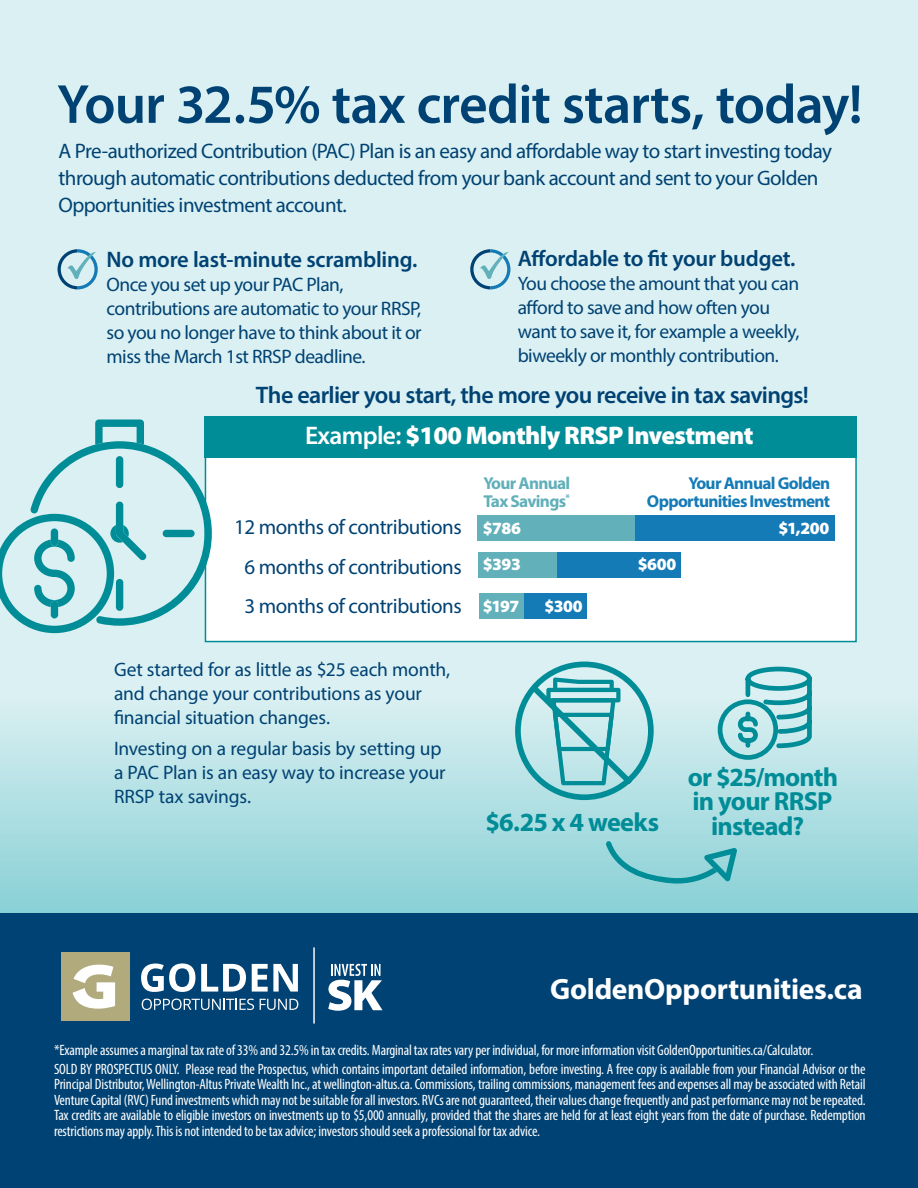
<style>
.page{position:relative;width:918px;height:1188px;background:#daf0f2}
.page>*{position:absolute;margin:0;border:0;box-sizing:border-box;transform-origin:0 0}
.t1{font:600 55.5px "Myriad Pro";letter-spacing:-.02em;color:#004273}
.t2{font:700 29.55px "Myriad Pro";letter-spacing:-.01em;color:#fff}
.t3{font:700 26.25px/24.8px "Myriad Pro";letter-spacing:-.03em;color:#008d97;text-align:center}
.t4{font:900 25.5px "Myriad Pro";letter-spacing:-.025em;color:#fff}
.t5{font:600 24px "Myriad Pro";letter-spacing:-.025em;color:#004273}
.t6{font:600 22.5px "Myriad Pro";letter-spacing:-.01em;color:#004273}
.t7{font:21px/39.6px "Myriad Pro";letter-spacing:-.025em;color:#004273;text-align:center}
.t8{font:19.5px/24px "Myriad Pro";letter-spacing:-.025em;color:#004273}
.t9{font:700 17.25px/18px "Myriad Pro";letter-spacing:-.04em;color:#157bb7;text-align:right}
.t10{font:900 17.25px/36.8px "Myriad Pro";letter-spacing:-.025em;color:#fff}
.t11{font:700 17.25px/18px "Myriad Pro";letter-spacing:-.04em;color:#61b0ba}
.t12{font:condensed 15px/15.5px "Myriad Pro";letter-spacing:-.01em;color:#fff}
.s1{font-weight:600}
</style>
<div class="page">
<svg style="left:0;top:633px;width:918px;height:280px"></svg>
<div style="left:0;top:913px;width:918px;height:275px;background:#004273"></div>
<svg style="left:328px;top:964px;width:55px;height:47px"></svg>
<div style="left:61px;top:952px;width:69px;height:69px;background:#b1aa7d"></div>
<svg style="left:73px;top:965px;width:42px;height:44px"></svg>
<svg style="left:142px;top:999px;width:112px;height:11px"></svg>
<svg style="left:260px;top:999px;width:38px;height:11px"></svg>
<svg style="left:141px;top:963px;width:54px;height:29px"></svg>
<svg style="left:201px;top:964px;width:45px;height:28px"></svg>
<svg style="left:252px;top:964px;width:46px;height:28px"></svg>
<hr style="left:313px;top:947px;width:2px;height:77px;background:#fff">
<svg style="left:58px;top:249px;width:40px;height:40px"></svg>
<svg style="left:470px;top:249px;width:40px;height:40px"></svg>
<div style="left:205px;top:417px;width:652px;height:225px;background:#fff;border:2px solid #008d97"></div>
<div style="left:205px;top:417px;width:652px;height:41px;background:#008d97"></div>
<svg style="left:0;top:420px;width:212px;height:213px"></svg>
<div style="left:51px;top:601px;width:7px;height:17px;background:#008d97;border-radius:4px"></div>
<div style="left:51px;top:528px;width:7px;height:18px;background:#008d97;border-radius:4px"></div>
<svg style="left:715px;top:664px;width:97px;height:98px"></svg>
<svg style="left:515px;top:662px;width:142px;height:138px"></svg>
<svg style="left:694px;top:809px;width:55px;height:1px"></svg>
<svg style="left:605px;top:839px;width:132px;height:46px;background:#7ec9cf"></svg>
<svg style="left:580px;top:809px;width:99px;height:2px"></svg>
<div style="left:477px;top:515px;width:158px;height:26px;background:#61b0ba"></div>
<div style="left:635px;top:515px;width:200px;height:26px;background:#157bb7"></div>
<div style="left:479px;top:552px;width:80px;height:26px;background:#61b0ba"></div>
<div style="left:557px;top:552px;width:123px;height:26px;background:#157bb7"></div>
<div style="left:479px;top:593px;width:46px;height:26px;background:#61b0ba"></div>
<div style="left:525px;top:593px;width:62px;height:26px;background:#157bb7"></div>
<h1 class="t1" style="left:57px;top:69px;width:807px">Your 32.5% tax credit starts, today!</h1>
<h3 class="t7" style="left:58px;top:137px;width:775px;line-height:27px;text-align:left">A Pre-authorized Contribution (PAC) Plan is an easy and affordable way to start investing today through automatic contributions deducted from your bank account and sent to your Golden<br>Opportunities investment account.</h3>
<h3 class="t6" style="left:106px;top:245px;width:312px">No more last-minute scrambling.</h3>
<h3 class="t8" style="left:106px;top:272px;width:317px">Once you set up your PAC Plan, contributions are automatic to your RRSP, so you no longer have to think about it or miss the March 1st RRSP deadline.</h3>
<h3 class="t6" style="left:518px;top:244px;width:279px">Affordable to fit your budget.</h3>
<h3 class="t8" style="left:518px;top:271px;width:283px">You choose the amount that you can afford to save and how often you want to save it, for example a weekly, biweekly or monthly contribution.</h3>
<h3 class="t5" style="left:256px;top:380px;width:555px">The earlier you start, the more you receive in tax savings!</h3>
<h3 class="t4" style="left:305px;top:419px;width:450px"><span class="s1">Example:</span> $100 Monthly RRSP Investment</h3>
<h3 class="t7" style="left:234px;top:507px;width:229px">12 months of contributions<br>6 months of contributions<br>3 months of contributions</h3>
<h3 class="t8" style="left:114px;top:657px;width:338px">Get started for as little as $25 each month, and change your contributions as your financial situation changes.</h3>
<h3 class="t8" style="left:114px;top:736px;width:333px">Investing on a regular basis by setting up a PAC Plan is an easy way to increase your<br>RRSP tax savings.</h3>
<p class="t11" style="left:483px;top:473px;width:89px">Your Annual<br>Tax Savings<sup>*</sup></p>
<p class="t9" style="left:647px;top:473px;width:185px">Your Annual Golden<br>Opportunities Investment</p>
<p class="t10" style="left:483px;top:509px;width:40px">$786 $393</p>
<p class="t10" style="left:483px;top:587px;width:38px">$197</p>
<p class="t10" style="left:545px;top:587px;width:39px">$300</p>
<p class="t10" style="left:638px;top:545px;width:40px">$600</p>
<p class="t10" style="left:778px;top:509px;width:52px">$1,200</p>
<h3 class="t3" style="left:486px;top:809px;width:175px">$6.25 x 4 weeks</h3>
<h3 class="t3" style="left:688px;top:763px;width:152px">or $25/month in your RRSP instead?</h3>
<h2 class="t2" style="left:550px;top:970px;width:314px">GoldenOpportunities.ca</h2>
<p class="t12" style="left:54px;top:1041px;width:813px;line-height:18.8px">*Example assumes a marginal tax rate of 33% and 32.5% in tax credits. Marginal tax rates vary per individual, for more information visit GoldenOpportunities.ca/Calculator.<br>SOLD BY PROSPECTUS ONLY. Please read the Prospectus, which contains important detailed information, before investing. A free copy is available from your Financial Advisor or the</p>
<p class="t12" style="left:54px;top:1077px;width:813px;text-align:justify">Principal Distributor, Wellington-Altus Private Wealth Inc., at wellington-altus.ca. Commissions, trailing commissions, management fees and expenses all may be associated with Retail Venture Capital (RVC) Fund investments which may not be suitable for all investors. RVCs are not guaranteed, their values change frequently and past performance may not be repeated.<br>Tax credits are available to eligible investors on investments up to $5,000 annually, provided that the shares are held for at least eight years from the date of purchase. Redemption restrictions may apply. This is not intended to be tax advice; investors should seek a professional for tax advice.</p>
</div>
